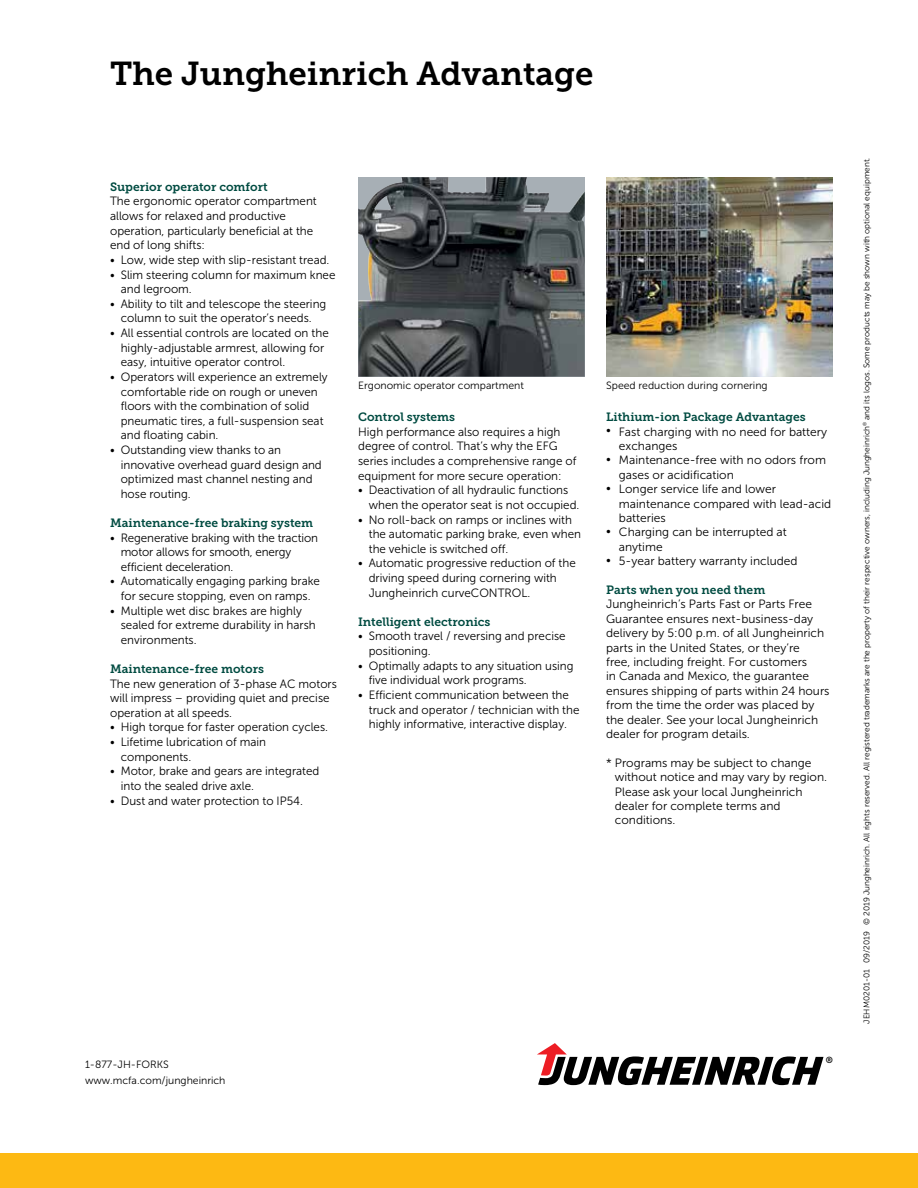
<style>
.page{position:relative;width:918px;height:1188px;background:#fff}
.page>*{position:absolute;margin:0;border:0;box-sizing:border-box;transform-origin:0 0}
.t1{font:33px "Museo Slab 700";color:#000}
.t2{font:12px/14.7px "Museo Sans 300";color:#000}
.t3{font:12px "Museo Slab 700";color:#004b41}
.t4{font:10.5px/16.5px "Museo Sans 300";color:#000}
.t5{font:8.85px "Museo Sans 700";color:#000}
.t6{font:8.25px "Museo Sans 300";color:#000}
</style>
<div class="page">
<img style="left:358px;top:177px;width:227px;height:200px">
<div style="left:0;top:1154px;width:918px;height:34px;background:#fdb913"></div>
<svg style="left:537px;top:1043px;width:287px;height:42px"></svg>
<img style="left:606px;top:177px;width:227px;height:200px">
<h1 class="t1" style="left:110px;top:55px;width:485px">The Jungheinrich Advantage</h1>
<p class="t3" style="left:110px;top:180px;width:159px">Superior operator comfort</p>
<p class="t2" style="left:110px;top:194px;width:208px">The ergonomic operator compartment allows for relaxed and productive operation, particularly beneficial at the end of long shifts:</p>
<p class="t2" style="left:110px;top:253px;width:221px">• Low, wide step with slip-resistant tread.</p>
<p class="t2" style="left:121px;top:267px;width:216px;text-indent:-11px">• Slim steering column for maximum knee and legroom.</p>
<p class="t2" style="left:110px;top:296px;width:218px;text-align:center">• Ability to tilt and telescope the steering column to suit the operator’s needs.</p>
<p class="t2" style="left:121px;top:326px;width:210px;text-indent:-11px">• All essential controls are located on the highly-adjustable armrest, allowing for easy, intuitive operator control.</p>
<p class="t2" style="left:121px;top:370px;width:209px;text-indent:-11px">• Operators will experience an extremely comfortable ride on rough or uneven floors with the combination of solid pneumatic tires, a full-suspension seat and floating cabin.</p>
<p class="t2" style="left:121px;top:443px;width:203px;text-indent:-11px">• Outstanding view thanks to an innovative overhead guard design and optimized mast channel nesting and hose routing.</p>
<p class="t3" style="left:110px;top:516px;width:205px">Maintenance-free braking system</p>
<p class="t2" style="left:121px;top:530px;width:199px;text-indent:-11px">• Regenerative braking with the traction motor allows for smooth, energy efficient deceleration.</p>
<p class="t2" style="left:110px;top:574px;width:211px;text-align:center">• Automatically engaging parking brake for secure stopping, even on ramps.</p>
<p class="t2" style="left:121px;top:603px;width:197px;text-indent:-11px">• Multiple wet disc brakes are highly sealed for extreme durability in harsh environments.</p>
<p class="t3" style="left:110px;top:662px;width:155px">Maintenance-free motors</p>
<p class="t2" style="left:110px;top:676px;width:228px">The new generation of 3-phase AC motors will impress – providing quiet and precise operation at all speeds.</p>
<p class="t2" style="left:110px;top:720px;width:219px">• High torque for faster operation cycles.</p>
<p class="t2" style="left:121px;top:735px;width:147px;text-indent:-11px">• Lifetime lubrication of main components.</p>
<p class="t2" style="left:121px;top:764px;width:200px;text-indent:-11px">• Motor, brake and gears are integrated into the sealed drive axle.</p>
<p class="t2" style="left:110px;top:793px;width:194px">• Dust and water protection to IP54.</p>
<p class="t4" style="left:358px;top:377px;width:167px">Ergonomic operator compartment</p>
<p class="t4" style="left:606px;top:378px;width:163px">Speed reduction during cornering</p>
<p class="t3" style="left:358px;top:410px;width:99px">Control systems</p>
<p class="t2" style="left:358px;top:424px;width:220px">High performance also requires a high degree of control. That’s why the EFG series includes a comprehensive range of equipment for more secure operation:</p>
<p class="t2" style="left:369px;top:483px;width:212px;text-indent:-11px">• Deactivation of all hydraulic functions when the operator seat is not occupied.</p>
<p class="t2" style="left:369px;top:512px;width:214px;text-indent:-11px">• No roll-back on ramps or inclines with the automatic parking brake, even when the vehicle is switched off.</p>
<p class="t2" style="left:369px;top:556px;width:209px;text-indent:-11px">• Automatic progressive reduction of the driving speed during cornering with<br>Jungheinrich curveCONTROL.</p>
<p class="t3" style="left:358px;top:615px;width:134px">Intelligent electronics</p>
<p class="t2" style="left:369px;top:629px;width:198px;text-indent:-11px">• Smooth travel / reversing and precise positioning.</p>
<p class="t2" style="left:369px;top:658px;width:206px;text-indent:-11px">• Optimally adapts to any situation using five individual work programs.</p>
<p class="t2" style="left:369px;top:687px;width:212px;text-indent:-11px">• Efficient communication between the truck and operator / technician with the highly informative, interactive display.</p>
<p class="t3" style="left:606px;top:410px;width:201px">Lithium-ion Package Advantages</p>
<p class="t2" style="left:619px;top:424px;width:210px;text-indent:-13px">• Fast charging with no need for battery exchanges</p>
<p class="t2" style="left:619px;top:453px;width:209px;text-indent:-13px">• Maintenance-free with no odors from gases or acidification</p>
<p class="t2" style="left:619px;top:482px;width:214px;text-indent:-13px">• Longer service life and lower maintenance compared with lead-acid batteries</p>
<p class="t2" style="left:619px;top:525px;width:169px;text-indent:-13px">• Charging can be interrupted at anytime</p>
<p class="t2" style="left:606px;top:554px;width:193px">• 5-year battery warranty included</p>
<p class="t3" style="left:606px;top:583px;width:161px">Parts when you need them</p>
<p class="t2" style="left:606px;top:597px;width:225px">Jungheinrich’s Parts Fast or Parts Free Guarantee ensures next-business-day delivery by 5:00 p.m. of all Jungheinrich parts in the United States, or they’re<br>free, including freight. For customers<br>in Canada and Mexico, the guarantee ensures shipping of parts within 24 hours from the time the order was placed by the dealer. See your local Jungheinrich dealer for program details.</p>
<p class="t2" style="left:615px;top:756px;width:214px;text-indent:-9px">* Programs may be subject to change without notice and may vary by region.<br>Please ask your local Jungheinrich dealer for complete terms and conditions.</p>
<p class="t4" style="left:85px;top:1056px;width:142px">1-877-JH-FORKS www.mcfa.com/jungheinrich</p>
<p class="t5" style="left:826px;top:1055px;width:9px">®</p>
<p class="t6" style="left:862px;top:1024px;width:867px;rotate:-90deg">JEHM0201-01 09/2019 © 2019 Jungheinrich. All rights reserved. All registered trademarks are the property of their respective owners, including Jungheinrich<sup>®</sup> and its logos. Some products may be shown with optional equipment.</p>
</div>
